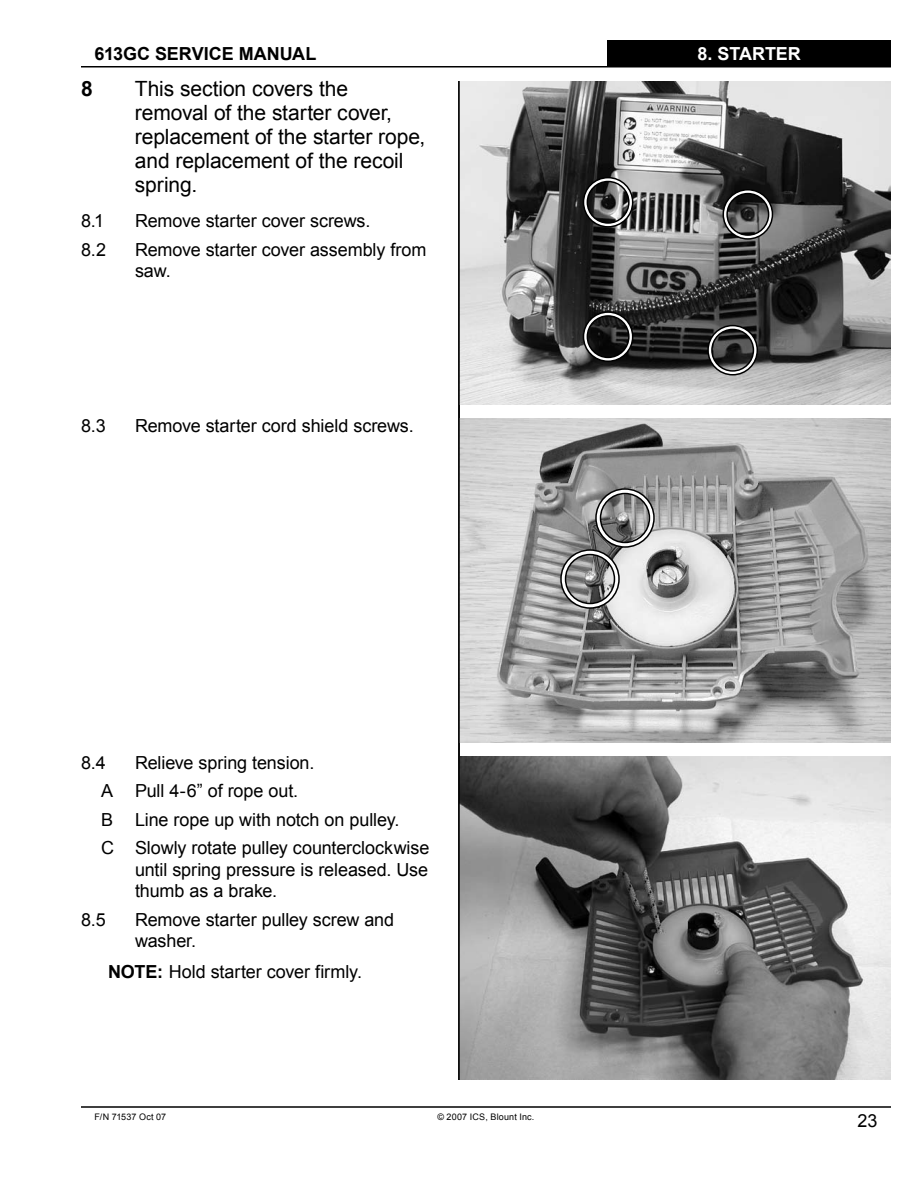
<style>
.page{position:relative;width:918px;height:1188px;background:#fff}
.page>*{position:absolute;margin:0;border:0;box-sizing:border-box;transform-origin:0 0}
.t1{font:21px/24px "Arial";letter-spacing:-.005em;color:#000}
.t2{font:700 21px "Arial";color:#000}
.t3{font:18px/21.6px "Arial";letter-spacing:-.005em;color:#000}
.t4{font:700 18px "Arial";letter-spacing:-.005em;color:#000}
.t5{font:700 18px "Arial";letter-spacing:-.005em;color:#fff}
.t6{font:9px "Arial";letter-spacing:.02em;color:#000}
.s1{font-weight:700}
</style>
<div class="page">
<hr style="left:81px;top:66px;width:810px;height:2px;background:#000">
<hr style="left:81px;top:1106px;width:810px;height:2px;background:#000">
<div style="left:608px;top:40px;width:283px;height:28px;background:#000"></div>
<img style="left:460px;top:81px;width:431px;height:324px">
<img style="left:460px;top:418px;width:431px;height:324px">
<img style="left:460px;top:756px;width:431px;height:324px">
<svg style="left:559px;top:488px;width:96px;height:122px;background:#9a9a9a"></svg>
<svg style="left:582px;top:176px;width:52px;height:52px;background:#5f5f5f"></svg>
<svg style="left:722px;top:188px;width:52px;height:52px;background:#535353"></svg>
<svg style="left:582px;top:311px;width:52px;height:52px;background:#353535"></svg>
<svg style="left:707px;top:324px;width:52px;height:52px;background:#555"></svg>
<hr style="left:458px;top:81px;width:2px;height:999px;background:#000">
<p class="t4" style="left:94px;top:44px;width:223px">613GC SERVICE MANUAL</p>
<p class="t5" style="left:724px;top:44px;width:51px">TITLE</p>
<p class="t5" style="left:698px;top:44px;width:105px">8. STARTER</p>
<p class="t2" style="left:81px;top:77px;width:13px">8</p>
<p class="t1" style="left:135px;top:77px;width:292px">This section covers the removal of the starter cover, replacement of the starter rope, and replacement of the recoil spring.</p>
<p class="t3" style="left:81px;top:210px;width:25px">8.1</p>
<p class="t3" style="left:135px;top:210px;width:237px">Remove starter cover screws.</p>
<p class="t3" style="left:81px;top:239px;width:27px">8.2</p>
<p class="t3" style="left:135px;top:239px;width:293px">Remove starter cover assembly from saw.</p>
<p class="t3" style="left:81px;top:414px;width:26px">8.3</p>
<p class="t3" style="left:135px;top:414px;width:280px">Remove starter cord shield screws.</p>
<p class="t3" style="left:81px;top:752px;width:26px">8.4</p>
<p class="t3" style="left:101px;top:749px;width:330px;line-height:28.3px;text-indent:34px">Relieve spring tension.<br>A Pull 4-6” of rope out.<br>B Line rope up with notch on pulley.<br>C Slowly rotate pulley counterclockwise</p>
<p class="t3" style="left:135px;top:859px;width:295px">until spring pressure is released. Use thumb as a brake.</p>
<p class="t3" style="left:81px;top:909px;width:26px">8.5</p>
<p class="t3" style="left:135px;top:909px;width:261px">Remove starter pulley screw and washer.</p>
<p class="t3" style="left:108px;top:961px;width:256px"><span class="s1">NOTE:</span> Hold starter cover firmly.</p>
<p class="t6" style="left:94px;top:1112px;width:73px">F/N 71537 Oct 07</p>
<p class="t6" style="left:438px;top:1112px;width:98px">© 2007 ICS, Blount Inc.</p>
<p class="t3" style="left:858px;top:1110px;width:21px">23</p>
</div>
